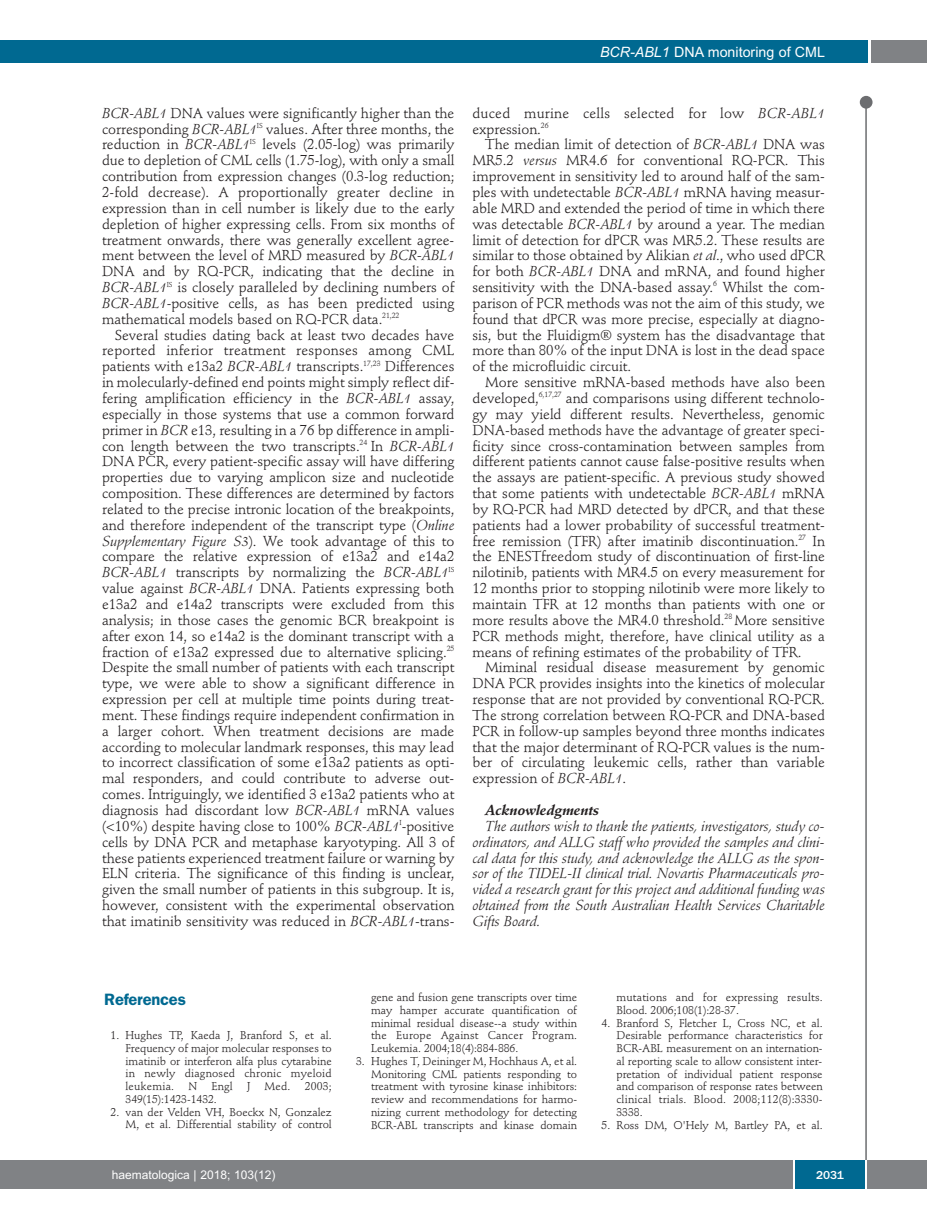
<style>
.page{position:relative;width:927px;height:1225px;background:#fff}
.page>*{position:absolute;margin:0;border:0;box-sizing:border-box;transform-origin:0 0}
.t1{font:600 16.5px "Franklin Gothic";letter-spacing:-.01em;color:#006991}
.t2{font:14.25px/15.9px "Stempel Schneidler";letter-spacing:-.005em;color:#231f20;text-align:justify}
.t3{font:italic 14.25px/15.9px "Stempel Schneidler";letter-spacing:-.005em;color:#231f20;text-align:justify}
.t4{font:14.25px/15.9px "Stempel Schneidler";letter-spacing:.015em;color:#231f20}
.t5{font:14.25px "Arial";color:#fff}
.t6{font:italic 700 14.25px "Stempel Schneidler";letter-spacing:-.005em;color:#231f20}
.t7{font:12px "Arial";color:#fff}
.t8{font:500 12px "Franklin Gothic";color:#fff}
.t9{font:11.25px/12.8px "Stempel Schneidler";letter-spacing:-.005em;color:#231f20;text-align:justify}
.t10{font:11.25px/12.8px "Stempel Schneidler";letter-spacing:.015em;color:#231f20}
.s1{font-style:italic}
</style>
<div class="page">
<div style="left:860px;top:96px;width:12px;height:13px;background:#6c6d70;border-radius:50%"></div>
<hr style="left:865px;top:98px;width:2px;height:1062px;background:#6c6d70">
<div style="left:871px;top:40px;width:56px;height:22px;background:#808285"></div>
<div style="left:18px;top:40px;width:849px;height:22px;background:#006991"></div>
<div style="left:17px;top:1160px;width:910px;height:28px;background:#808285"></div>
<div style="left:795px;top:1160px;width:70px;height:28px;background:#006991"></div>
<hr style="left:793px;top:1160px;width:2px;height:28px;background:#fff">
<hr style="left:865px;top:1160px;width:2px;height:28px;background:#fff">
<div style="left:0;top:40px;width:19px;height:22px;background:#006991"></div>
<div style="left:0;top:1160px;width:18px;height:28px;background:#808285"></div>
<p class="t5" style="left:600px;top:44px;width:226px"><span class="s1">BCR-ABL1</span> DNA monitoring of CML</p>
<p class="t2" style="left:102px;top:106px;width:354px"><span class="s1">BCR-ABL1</span> DNA values were significantly higher than the corresponding <span class="s1">BCR-ABL1</span><sup>IS</sup> values. After three months, the reduction in <span class="s1">BCR-ABL1</span><sup>IS</sup> levels (2.05-log) was primarily due to depletion of CML cells (1.75-log), with only a small contribution from expression changes (0.3-log reduction; 2-fold decrease). A proportionally greater decline in expression than in cell number is likely due to the early depletion of higher expressing cells. From six months of treatment onwards, there was generally excellent agree&shy;ment between the level of MRD measured by <span class="s1">BCR-ABL1<br></span>DNA and by RQ-PCR, indicating that the decline in <span class="s1">BCR-ABL1</span><sup>IS</sup> is closely paralleled by declining numbers of <span class="s1">BCR-ABL1</span>-positive cells, as has been predicted using mathematical models based on RQ-PCR data.<sup>21,22</sup></p>
<p class="t2" style="left:102px;top:328px;width:354px;text-indent:13px">Several studies dating back at least two decades have reported inferior treatment responses among CML patients with e13a2 <span class="s1">BCR-ABL1</span> transcripts.<sup>17,23</sup> Differences in molecularly-defined end points might simply reflect dif&shy;fering amplification efficiency in the <span class="s1">BCR-ABL1</span> assay, especially in those systems that use a common forward primer in <span class="s1">BCR</span> e13, resulting in a 76 bp difference in ampli&shy;con length between the two transcripts.<sup>24</sup> In <span class="s1">BCR-ABL1<br></span>DNA PCR, every patient-specific assay will have differing properties due to varying amplicon size and nucleotide composition. These differences are determined by factors related to the precise intronic location of the breakpoints, and therefore independent of the transcript type (<span class="s1">Online Supplementary Figure S3</span>). We took advantage of this to compare the relative expression of e13a2 and e14a2<br><span class="s1">BCR-ABL1</span> transcripts by normalizing the <span class="s1">BCR-ABL1</span><sup>IS </sup>value against <span class="s1">BCR-ABL1</span> DNA. Patients expressing both e13a2 and e14a2 transcripts were excluded from this analysis; in those cases the genomic BCR breakpoint is after exon 14, so e14a2 is the dominant transcript with a fraction of e13a2 expressed due to alternative splicing.<sup>25<br></sup>Despite the small number of patients with each transcript type, we were able to show a significant difference in expression per cell at multiple time points during treat&shy;ment. These findings require independent confirmation in a larger cohort. When treatment decisions are made according to molecular landmark responses, this may lead to incorrect classification of some e13a2 patients as opti&shy;mal responders, and could contribute to adverse out&shy;comes. Intriguingly, we identified 3 e13a2 patients who at diagnosis had discordant low <span class="s1">BCR-ABL1</span> mRNA values (&lt;10%) despite having close to 100% <span class="s1">BCR-ABL1</span><sup>I</sup>-positive cells by DNA PCR and metaphase karyotyping. All 3 of these patients experienced treatment failure or warning by ELN criteria. The significance of this finding is unclear, given the small number of patients in this subgroup. It is, however, consistent with the experimental observation that imatinib sensitivity was reduced in <span class="s1">BCR-ABL1</span>-trans-</p>
<p class="t4" style="left:472px;top:106px;width:354px">duced murine cells selected for low <span class="s1">BCR-ABL1 </span>expression.<sup>26</sup></p>
<p class="t2" style="left:472px;top:138px;width:354px;text-indent:13px">The median limit of detection of <span class="s1">BCR-ABL1</span> DNA was MR5.2 <span class="s1">versus</span> MR4.6 for conventional RQ-PCR. This improvement in sensitivity led to around half of the sam&shy;ples with undetectable <span class="s1">BCR-ABL1</span> mRNA having measur&shy;able MRD and extended the period of time in which there was detectable <span class="s1">BCR-ABL1</span> by around a year. The median limit of detection for dPCR was MR5.2. These results are similar to those obtained by Alikian <span class="s1">et al</span>., who used dPCR for both <span class="s1">BCR-ABL1</span> DNA and mRNA, and found higher sensitivity with the DNA-based assay.<sup>6</sup> Whilst the com&shy;parison of PCR methods was not the aim of this study, we found that dPCR was more precise, especially at diagno&shy;sis, but the Fluidigm® system has the disadvantage that more than 80% of the input DNA is lost in the dead space of the microfluidic circuit.</p>
<p class="t2" style="left:472px;top:376px;width:354px;text-indent:13px">More sensitive mRNA-based methods have also been developed,<sup>6,17,27</sup> and comparisons using different technolo&shy;gy may yield different results. Nevertheless, genomic DNA-based methods have the advantage of greater speci&shy;ficity since cross-contamination between samples from different patients cannot cause false-positive results when the assays are patient-specific. A previous study showed that some patients with undetectable <span class="s1">BCR-ABL1</span> mRNA by RQ-PCR had MRD detected by dPCR, and that these patients had a lower probability of successful treatment&shy;free remission (TFR) after imatinib discontinuation.<sup>27</sup> In the ENESTfreedom study of discontinuation of first-line nilotinib, patients with MR4.5 on every measurement for 12 months prior to stopping nilotinib were more likely to maintain TFR at 12 months than patients with one or more results above the MR4.0 threshold.<sup>28</sup> More sensitive PCR methods might, therefore, have clinical utility as a means of refining estimates of the probability of TFR.</p>
<p class="t2" style="left:472px;top:661px;width:354px;text-indent:13px">Miminal residual disease measurement by genomic DNA PCR provides insights into the kinetics of molecular response that are not provided by conventional RQ-PCR.<br>The strong correlation between RQ-PCR and DNA-based PCR in follow-up samples beyond three months indicates that the major determinant of RQ-PCR values is the num&shy;ber of circulating leukemic cells, rather than variable expression of <span class="s1">BCR-ABL1</span>.</p>
<p class="t6" style="left:485px;top:804px;width:116px">Acknowledgments</p>
<p class="t3" style="left:472px;top:819px;width:354px;text-indent:13px">The authors wish to thank the patients, investigators, study co&shy;ordinators, and ALLG staff who provided the samples and clini&shy;cal data for this study, and acknowledge the ALLG as the spon&shy;sor of the TIDEL-II clinical trial. Novartis Pharmaceuticals pro&shy;vided a research grant for this project and additional funding was obtained from the South Australian Health Services Charitable Gifts Board.</p>
<p class="t1" style="left:104px;top:993px;width:83px">References</p>
<p class="t9" style="left:126px;top:1030px;width:208px;text-indent:-15px">1. Hughes TP, Kaeda J, Branford S, et al.<br>Frequency of major molecular responses to imatinib or interferon alfa plus cytarabine in newly diagnosed chronic myeloid leukemia.</p>
<p class="t9" style="left:188px;top:1081px;width:10px">N</p>
<p class="t9" style="left:211px;top:1081px;width:23px">Engl</p>
<p class="t9" style="left:247px;top:1081px;width:5px">J</p>
<p class="t9" style="left:265px;top:1081px;width:27px">Med.</p>
<p class="t9" style="left:305px;top:1081px;width:28px">2003;</p>
<p class="t9" style="left:126px;top:1093px;width:93px">349(15):1423-1432.</p>
<p class="t9" style="left:111px;top:1106px;width:223px;text-align:right">2. van der Velden VH, Boeckx N, Gonzalez<br>M, et al. Differential stability of control</p>
<p class="t9" style="left:371px;top:992px;width:208px">gene and fusion gene transcripts over time may hamper accurate quantification of minimal residual disease--a study within the Europe Against Cancer Program.<br>Leukemia. 2004;18(4):884-886.</p>
<p class="t9" style="left:371px;top:1055px;width:208px;text-indent:-15px">3. Hughes T, Deininger M, Hochhaus A, et al.<br>Monitoring CML patients responding to treatment with tyrosine kinase inhibitors: review and recommendations for harmo&shy;nizing current methodology for detecting BCR-ABL transcripts and kinase domain</p>
<p class="t10" style="left:616px;top:992px;width:208px">mutations and for expressing results.<br>Blood. 2006;108(1):28-37.</p>
<p class="t9" style="left:616px;top:1017px;width:208px;text-indent:-15px">4. Branford S, Fletcher L, Cross NC, et al.<br>Desirable performance characteristics for BCR-ABL measurement on an internation&shy;al reporting scale to allow consistent inter&shy;pretation of individual patient response and comparison of response rates between clinical trials. Blood. 2008;112(8):3330- 3338.</p>
<p class="t9" style="left:602px;top:1119px;width:223px">5. Ross DM, O'Hely M, Bartley PA, et al.</p>
<p class="t7" style="left:112px;top:1167px;width:165px">haematologica | 2018; 103(12)</p>
<p class="t8" style="left:816px;top:1167px;width:29px">2031</p>
</div>
